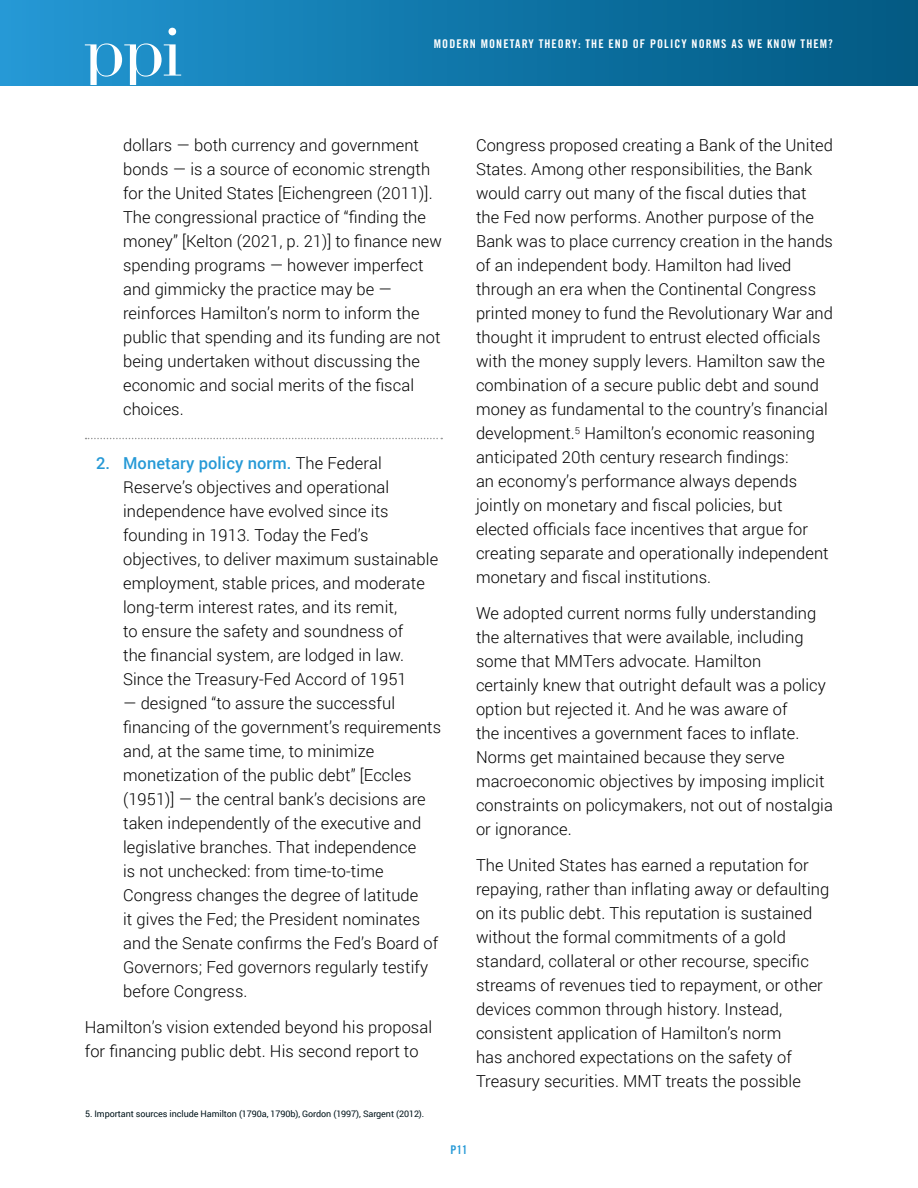
<style>
.page{position:relative;width:918px;height:1188px;background:#fff}
.page>*{position:absolute;margin:0;border:0;box-sizing:border-box;transform-origin:0 0}
.t1{font:300 16.5px/24px "Roboto";letter-spacing:.005em;color:#000}
.t2{font:12px "Trade Gothic LT Std Bd Cn 20";letter-spacing:.09em;color:#fff}
.t3{font:12px "Trade Gothic LT Std Bd Cn 20";color:#2699d6}
.t4{font:9px "Roboto";letter-spacing:-.01em;color:#02151c}
.s1{font-weight:500;color:#2699d6}
</style>
<div class="page">
<div style="left:0;top:0;width:918px;height:85px;background:linear-gradient(to right,#2398d4,#005881)"></div>
<svg style="left:168px;top:28px;width:8px;height:7px"></svg>
<svg style="left:85px;top:43px;width:96px;height:42px"></svg>
<svg style="left:86px;top:438px;width:356px;height:1px"></svg>
<p class="t2" style="left:434px;top:36px;width:401px">MODERN MONETARY THEORY: THE END OF POLICY NORMS AS WE KNOW THEM?</p>
<p class="t1" style="left:123px;top:133px;width:320px">dollars — both currency and government bonds — is a source of economic strength for the United States [Eichengreen (2011)].<br>The congressional practice of “finding the money” [Kelton (2021, p. 21)] to finance new spending programs — however imperfect and gimmicky the practice may be — reinforces Hamilton’s norm to inform the public that spending and its funding are not being undertaken without discussing the economic and social merits of the fiscal choices.</p>
<p class="t1" style="left:123px;top:451px;width:317px;text-indent:-27px"><span class="s1">2. Monetary policy norm.</span> The Federal Reserve’s objectives and operational independence have evolved since its founding in 1913. Today the Fed’s objectives, to deliver maximum sustainable employment, stable prices, and moderate long-term interest rates, and its remit,<br>to ensure the safety and soundness of<br>the financial system, are lodged in law.<br>Since the Treasury-Fed Accord of 1951</p>
<p class="t1" style="left:123px;top:691px;width:320px">— designed “to assure the successful financing of the government’s requirements and, at the same time, to minimize monetization of the public debt” [Eccles (1951)] — the central bank’s decisions are taken independently of the executive and legislative branches. That independence<br>is not unchecked: from time-to-time Congress changes the degree of latitude<br>it gives the Fed; the President nominates and the Senate confirms the Fed’s Board of Governors; Fed governors regularly testify before Congress.</p>
<p class="t1" style="left:85px;top:1015px;width:349px">Hamilton’s vision extended beyond his proposal for financing public debt. His second report to</p>
<p class="t4" style="left:85px;top:1107px;width:341px">5. Important sources include Hamilton (1790a, 1790b), Gordon (1997), Sargent (2012).</p>
<p class="t1" style="left:476px;top:133px;width:359px">Congress proposed creating a Bank of the United States. Among other responsibilities, the Bank would carry out many of the fiscal duties that the Fed now performs. Another purpose of the Bank was to place currency creation in the hands of an independent body. Hamilton had lived through an era when the Continental Congress printed money to fund the Revolutionary War and thought it imprudent to entrust elected officials with the money supply levers. Hamilton saw the combination of a secure public debt and sound money as fundamental to the country’s financial development.<sup>5</sup> Hamilton’s economic reasoning anticipated 20th century research findings:<br>an economy’s performance always depends jointly on monetary and fiscal policies, but elected officials face incentives that argue for creating separate and operationally independent monetary and fiscal institutions.</p>
<p class="t1" style="left:476px;top:601px;width:359px">We adopted current norms fully understanding the alternatives that were available, including some that MMTers advocate. Hamilton<br>certainly knew that outright default was a policy option but rejected it. And he was aware of<br>the incentives a government faces to inflate.<br>Norms get maintained because they serve macroeconomic objectives by imposing implicit constraints on policymakers, not out of nostalgia or ignorance.</p>
<p class="t1" style="left:476px;top:853px;width:355px">The United States has earned a reputation for repaying, rather than inflating away or defaulting on its public debt. This reputation is sustained without the formal commitments of a gold standard, collateral or other recourse, specific streams of revenues tied to repayment, or other devices common through history. Instead, consistent application of Hamilton’s norm<br>has anchored expectations on the safety of Treasury securities. MMT treats the possible</p>
<p class="t3" style="left:451px;top:1142px;width:18px">P11</p>
</div>
